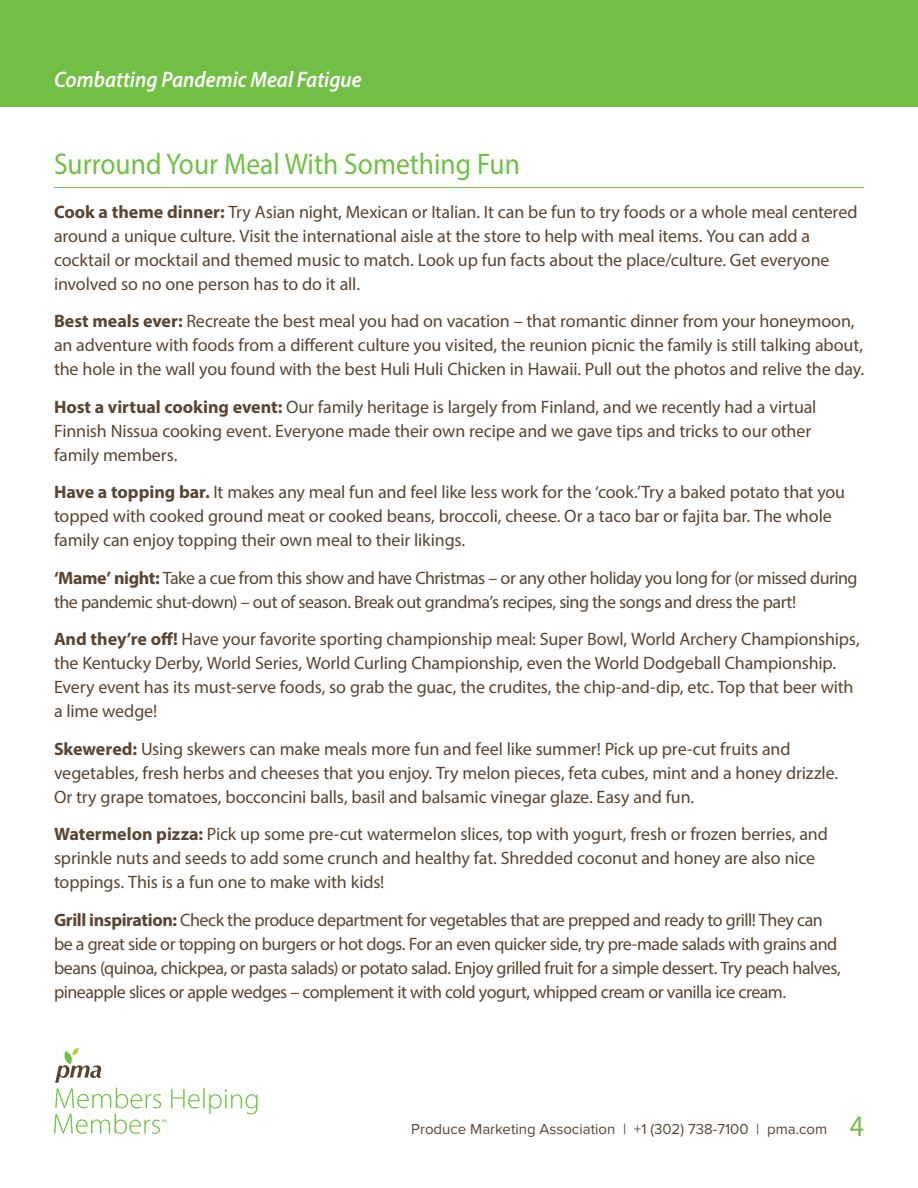
<style>
.page{position:relative;width:918px;height:1188px;background:#fff}
.page>*{position:absolute;margin:0;border:0;box-sizing:border-box;transform-origin:0 0}
.Number{font:30px "Myriad Pro";color:#71bf44;scale:.92 1}
.t1{font:italic 600 22.5px "Myriad Pro";color:#fff;scale:.92 1}
.Body{font:18px/24px "Myriad Pro";letter-spacing:-.01em;color:#594532}
.Body-2{font:18px/24px "Myriad Pro";letter-spacing:-.03em;color:#594532}
.t2{font:15px "Proxima Nova";color:#594532}
.s1{font-weight:700}
</style>
<div class="page">
<div style="left:0;top:0;width:918px;height:107px;background:#71bf44"></div>
<hr style="left:54px;top:187px;width:810px;height:1px;background:#71bf44">
<hr style="left:203px;top:1088px;width:2px;height:20px;background:#71bf44">
<svg style="left:209px;top:1089px;width:49px;height:25px"></svg>
<svg style="left:54px;top:1048px;width:146px;height:86px"></svg>
<p class="t1" style="left:54px;top:65px;width:336px">Combatting Pandemic Meal Fatigue</p>
<h2 class="Number" style="left:54px;top:145px;width:508px">Surround Your Meal With Something Fun</h2>
<p class="Body" style="left:54px;top:200px;width:805px"><span class="s1">Cook a theme dinner:</span> Try Asian night, Mexican or Italian. It can be fun to try foods or a whole meal centered around a unique culture. Visit the international aisle at the store to help with meal items. You can add a cocktail or mocktail and themed music to match. Look up fun facts about the place/culture. Get everyone involved so no one person has to do it all.</p>
<p class="Body" style="left:54px;top:309px;width:812px"><span class="s1">Best meals ever:</span> Recreate the best meal you had on vacation – that romantic dinner from your honeymoon, an adventure with foods from a different culture you visited, the reunion picnic the family is still talking about, the hole in the wall you found with the best Huli Huli Chicken in Hawaii. Pull out the photos and relive the day.</p>
<p class="Body" style="left:54px;top:395px;width:764px"><span class="s1">Host a virtual cooking event:</span> Our family heritage is largely from Finland, and we recently had a virtual<br>Finnish Nissua cooking event. Everyone made their own recipe and we gave tips and tricks to our other family members.</p>
<p class="Body" style="left:54px;top:480px;width:793px"><span class="s1">Have a topping bar.</span> It makes any meal fun and feel like less work for the ‘cook.’Try a baked potato that you topped with cooked ground meat or cooked beans, broccoli, cheese. Or a taco bar or fajita bar. The whole family can enjoy topping their own meal to their likings.</p>
<p class="Body-2" style="left:54px;top:566px;width:805px"><span class="s1">‘Mame’ night:</span> Take a cue from this show and have Christmas – or any other holiday you long for (or missed during the pandemic shut-down) – out of season. Break out grandma’s recipes, sing the songs and dress the part!</p>
<p class="Body" style="left:54px;top:627px;width:807px"><span class="s1">And they’re off!</span> Have your favorite sporting championship meal: Super Bowl, World Archery Championships, the Kentucky Derby, World Series, World Curling Championship, even the World Dodgeball Championship.<br>Every event has its must-serve foods, so grab the guac, the crudites, the chip-and-dip, etc. Top that beer with a lime wedge!</p>
<p class="Body" style="left:54px;top:737px;width:786px"><span class="s1">Skewered:</span> Using skewers can make meals more fun and feel like summer! Pick up pre-cut fruits and vegetables, fresh herbs and cheeses that you enjoy. Try melon pieces, feta cubes, mint and a honey drizzle.<br>Or try grape tomatoes, bocconcini balls, basil and balsamic vinegar glaze. Easy and fun.</p>
<p class="Body" style="left:54px;top:822px;width:775px"><span class="s1">Watermelon pizza:</span> Pick up some pre-cut watermelon slices, top with yogurt, fresh or frozen berries, and sprinkle nuts and seeds to add some crunch and healthy fat. Shredded coconut and honey are also nice toppings. This is a fun one to make with kids!</p>
<p class="Body-2" style="left:54px;top:908px;width:788px"><span class="s1">Grill inspiration:</span> Check the produce department for vegetables that are prepped and ready to grill! They can be a great side or topping on burgers or hot dogs. For an even quicker side, try pre-made salads with grains and beans (quinoa, chickpea, or pasta salads) or potato salad. Enjoy grilled fruit for a simple dessert. Try peach halves, pineapple slices or apple wedges – complement it with cold yogurt, whipped cream or vanilla ice cream.</p>
<p class="t2" style="left:411px;top:1118px;width:417px">Produce Marketing Association | +1 (302) 738-7100 | pma.com</p>
<p class="Number" style="left:850px;top:1107px;width:17px">4</p>
</div>
